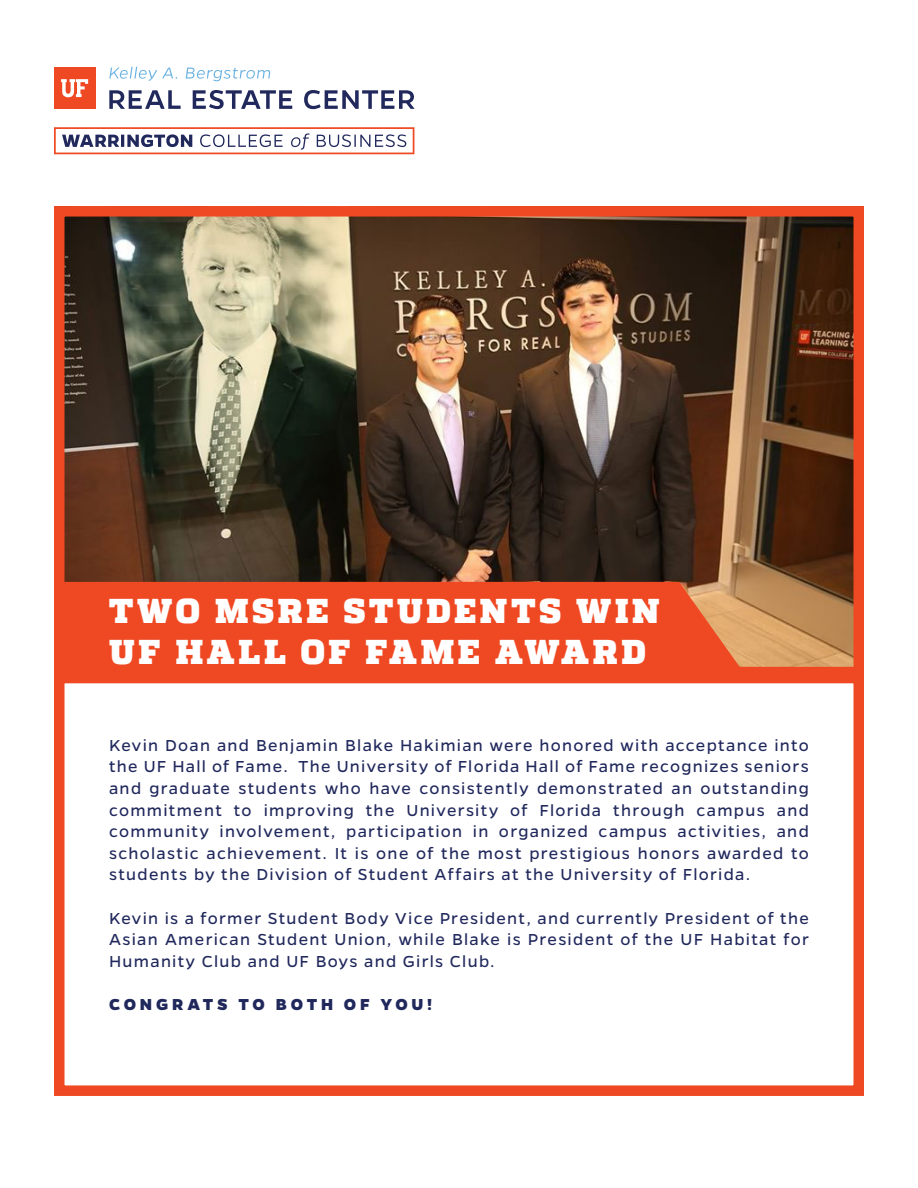
<style>
.page{position:relative;width:918px;height:1188px;background:#fff}
.page>*{position:absolute;margin:0;border:0;box-sizing:border-box;transform-origin:0 0}
.t1{font:900 34.5px/41.4px "Quadon";letter-spacing:.11em;color:#fff}
.t2{font:18px/21.6px "Gentona";letter-spacing:.07em;color:#20285c;text-align:justify}
.t3{font:800 18px "Gentona";letter-spacing:.205em;color:#20285c}
</style>
<div class="page">
<img style="left:65px;top:217px;width:788px;height:449px">
<div style="left:54px;top:206px;width:810px;height:471px;border:10px solid #ef4923"></div>
<svg style="left:54px;top:127px;width:360px;height:27px"></svg>
<div style="left:54px;top:68px;width:41px;height:41px;background:#ef4923"></div>
<svg style="left:61px;top:79px;width:27px;height:18px"></svg>
<svg style="left:109px;top:90px;width:72px;height:19px"></svg>
<svg style="left:193px;top:90px;width:99px;height:19px"></svg>
<svg style="left:304px;top:90px;width:110px;height:19px"></svg>
<svg style="left:109px;top:67px;width:68px;height:14px"></svg>
<svg style="left:186px;top:68px;width:84px;height:13px"></svg>
<div style="left:54px;top:582px;width:693px;height:91px;background:#ef4923"></div>
<div style="left:54px;top:673px;width:810px;height:423px;border:10px solid #ef4923"></div>
<h1 class="t1" style="left:109px;top:591px;width:552px">TWO MSRE STUDENTS WIN<br>UF HALL OF FAME AWARD</h1>
<p class="t2" style="left:109px;top:734px;width:701px">Kevin Doan and Benjamin Blake Hakimian were honored with acceptance into the UF Hall of Fame. The University of Florida Hall of Fame recognizes seniors and graduate students who have consistently demonstrated an outstanding commitment to improving the University of Florida through campus and community involvement, participation in organized campus activities, and scholastic achievement. It is one of the most prestigious honors awarded to students by the Division of Student Affairs at the University of Florida.</p>
<p class="t2" style="left:109px;top:907px;width:701px">Kevin is a former Student Body Vice President, and currently President of the Asian American Student Union, while Blake is President of the UF Habitat for Humanity Club and UF Boys and Girls Club.</p>
<p class="t3" style="left:109px;top:994px;width:324px">CONGRATS TO BOTH OF YOU!</p>
</div>
